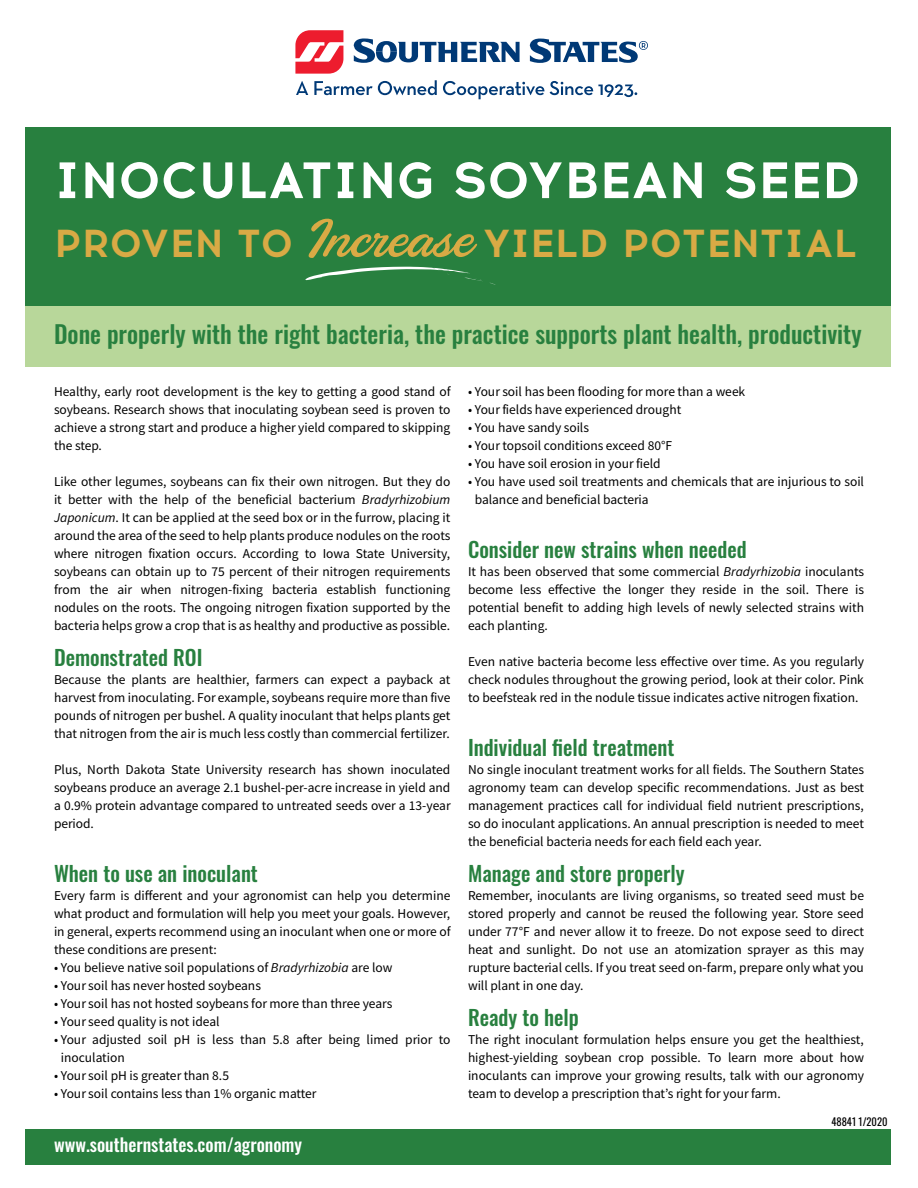
<style>
.page{position:relative;width:918px;height:1188px;background:#fff}
.page>*{position:absolute;margin:0;border:0;box-sizing:border-box;transform-origin:0 0}
.t1{font:700 51px "Acrom";color:#fff}
.t2{font:700 39px "Acrom";letter-spacing:.01em;color:#d9aa45}
.t3{font:500 24.3px "Oswald";color:#28803f}
.t4{font:500 21px "Oswald";color:#28803f}
.t5{font:500 18px "Oswald";color:#fff}
.t6{font:13.5px/18px "Source Sans Variable";letter-spacing:.02em;color:#000;text-align:justify}
.t7{font:10.5px "Oswald";color:#000}
.s1{font-family:"Sauber Script";font-weight:400;font-size:54px}
.s2{font-style:italic}
</style>
<div class="page">
<div style="left:26px;top:127px;width:865px;height:239px;background:#28803f"></div>
<div style="left:26px;top:306px;width:865px;height:60px;background:#b8d79a"></div>
<div style="left:26px;top:1130px;width:865px;height:35px;background:#28803f"></div>
<svg style="left:295px;top:30px;width:48px;height:44px"></svg>
<svg style="left:353px;top:38px;width:167px;height:25px"></svg>
<svg style="left:296px;top:81px;width:12px;height:14px"></svg>
<svg style="left:314px;top:80px;width:123px;height:15px"></svg>
<svg style="left:443px;top:81px;width:194px;height:18px"></svg>
<svg style="left:529px;top:39px;width:119px;height:24px"></svg>
<svg style="left:305px;top:267px;width:190px;height:18px"></svg>
<h1 class="t1" style="left:54px;top:144px;width:808px">INOCULATING SOYBEAN SEED</h1>
<h2 class="t2" style="left:54px;top:215px;width:804px">PROVEN TO <span class="s1">Increase</span> YIELD POTENTIAL</h2>
<h3 class="t3" style="left:54px;top:312px;width:809px">Done properly with the right bacteria, the practice supports plant health, productivity</h3>
<p class="t6" style="left:54px;top:383px;width:398px">Healthy, early root development is the key to getting a good stand of soybeans. Research shows that inoculating soybean seed is proven to achieve a strong start and produce a higher yield compared to skipping the step.</p>
<p class="t6" style="left:54px;top:473px;width:398px">Like other legumes, soybeans can fix their own nitrogen. But they do it better with the help of the beneficial bacterium <span class="s2">Bradyrhizobium Japonicum</span>. It can be applied at the seed box or in the furrow, placing it around the area of the seed to help plants produce nodules on the roots where nitrogen fixation occurs. According to Iowa State University, soybeans can obtain up to 75 percent of their nitrogen requirements from the air when nitrogen-fixing bacteria establish functioning nodules on the roots. The ongoing nitrogen fixation supported by the bacteria helps grow a crop that is as healthy and productive as possible.</p>
<h3 class="t4" style="left:54px;top:639px;width:150px">Demonstrated ROI</h3>
<p class="t6" style="left:54px;top:671px;width:398px">Because the plants are healthier, farmers can expect a payback at harvest from inoculating. For example, soybeans require more than five pounds of nitrogen per bushel. A quality inoculant that helps plants get that nitrogen from the air is much less costly than commercial fertilizer.</p>
<p class="t6" style="left:54px;top:761px;width:398px">Plus, North Dakota State University research has shown inoculated soybeans produce an average 2.1 bushel-per-acre increase in yield and a 0.9% protein advantage compared to untreated seeds over a 13-year period.</p>
<h3 class="t4" style="left:54px;top:855px;width:205px">When to use an inoculant</h3>
<p class="t6" style="left:54px;top:887px;width:398px">Every farm is different and your agronomist can help you determine what product and formulation will help you meet your goals. However, in general, experts recommend using an inoculant when one or more of these conditions are present:</p>
<p class="t6" style="left:54px;top:959px;width:339px">• You believe native soil populations of <span class="s2">Bradyrhizobia</span> are low</p>
<p class="t6" style="left:54px;top:977px;width:208px">• Your soil has never hosted soybeans</p>
<p class="t6" style="left:54px;top:995px;width:340px">• Your soil has not hosted soybeans for more than three years</p>
<p class="t6" style="left:54px;top:1013px;width:167px">• Your seed quality is not ideal</p>
<p class="t6" style="left:61px;top:1031px;width:391px;text-indent:-7px">• Your adjusted soil pH is less than 5.8 after being limed prior to inoculation</p>
<p class="t6" style="left:54px;top:1067px;width:176px">• Your soil pH is greater than 8.5</p>
<p class="t6" style="left:54px;top:1085px;width:264px">• Your soil contains less than 1% organic matter</p>
<h3 class="t5" style="left:54px;top:1129px;width:250px">www.southernstates.com/agronomy</h3>
<p class="t6" style="left:468px;top:383px;width:278px">• Your soil has been flooding for more than a week</p>
<p class="t6" style="left:468px;top:401px;width:214px">• Your fields have experienced drought</p>
<p class="t6" style="left:468px;top:419px;width:122px">• You have sandy soils</p>
<p class="t6" style="left:468px;top:437px;width:205px">• Your topsoil conditions exceed 80°F</p>
<p class="t6" style="left:468px;top:455px;width:194px">• You have soil erosion in your field</p>
<p class="t6" style="left:475px;top:473px;width:390px;text-indent:-7px">• You have used soil treatments and chemicals that are injurious to soil balance and beneficial bacteria</p>
<h3 class="t4" style="left:468px;top:531px;width:280px">Consider new strains when needed</h3>
<p class="t6" style="left:468px;top:563px;width:397px">It has been observed that some commercial <span class="s2">Bradyrhizobia</span> inoculants become less effective the longer they reside in the soil. There is potential benefit to adding high levels of newly selected strains with each planting.</p>
<p class="t6" style="left:468px;top:653px;width:397px">Even native bacteria become less effective over time. As you regularly check nodules throughout the growing period, look at their color. Pink to beefsteak red in the nodule tissue indicates active nitrogen fixation.</p>
<h3 class="t4" style="left:468px;top:729px;width:208px">Individual field treatment</h3>
<p class="t6" style="left:468px;top:761px;width:397px">No single inoculant treatment works for all fields. The Southern States agronomy team can develop specific recommendations. Just as best management practices call for individual field nutrient prescriptions, so do inoculant applications. An annual prescription is needed to meet the beneficial bacteria needs for each field each year.</p>
<h3 class="t4" style="left:468px;top:855px;width:218px">Manage and store properly</h3>
<p class="t6" style="left:468px;top:887px;width:397px">Remember, inoculants are living organisms, so treated seed must be stored properly and cannot be reused the following year. Store seed under 77°F and never allow it to freeze. Do not expose seed to direct heat and sunlight. Do not use an atomization sprayer as this may rupture bacterial cells. If you treat seed on-farm, prepare only what you will plant in one day.</p>
<h3 class="t4" style="left:468px;top:999px;width:112px">Ready to help</h3>
<p class="t6" style="left:468px;top:1031px;width:397px">The right inoculant formulation helps ensure you get the healthiest, highest-yielding soybean crop possible. To learn more about how inoculants can improve your growing results, talk with our agronomy team to develop a prescription that’s right for your farm.</p>
<p class="t7" style="left:831px;top:1112px;width:58px">48841 1/2020</p>
</div>
